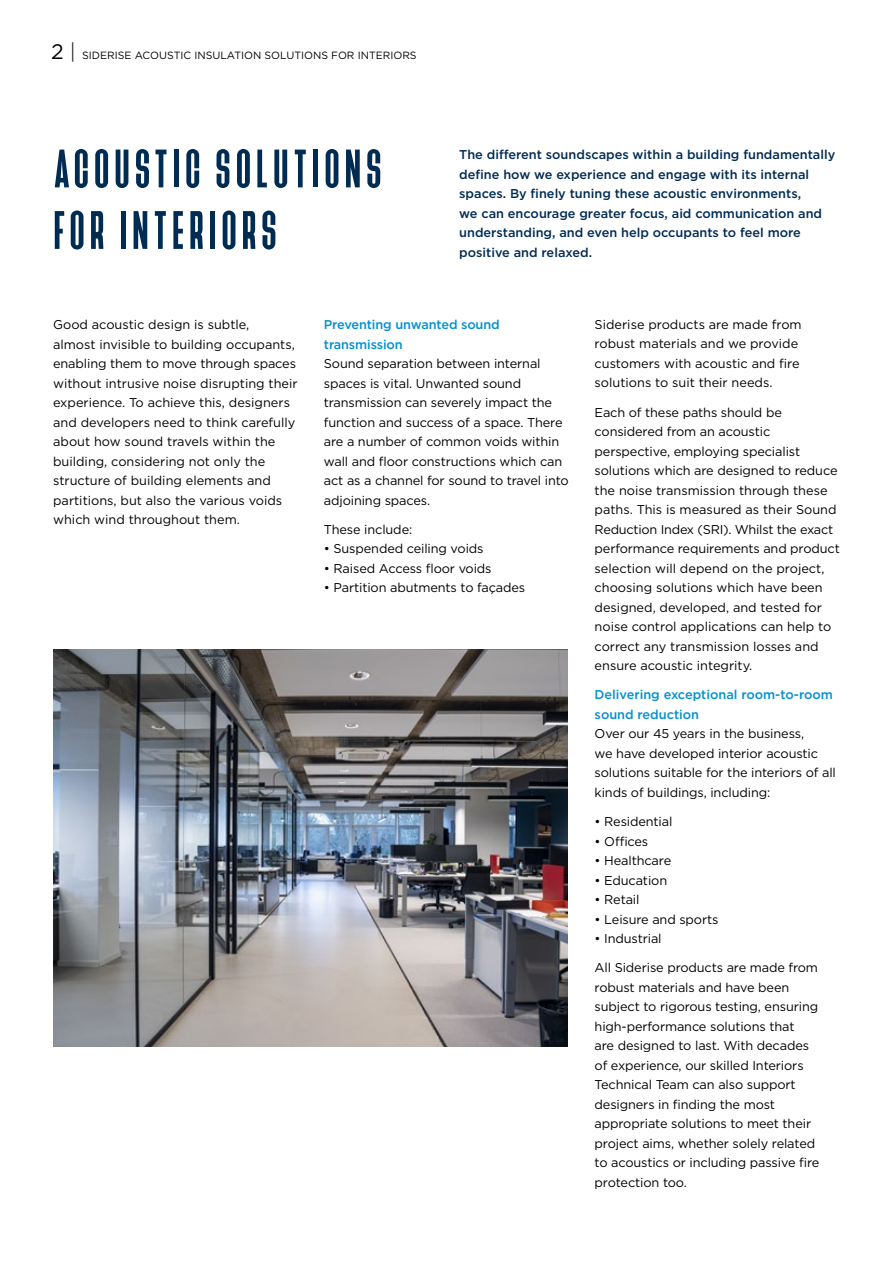
<style>
.page{position:relative;width:893px;height:1263px;background:#fff}
.page>*{position:absolute;margin:0;border:0;box-sizing:border-box;transform-origin:0 0}
.t1{font:54px/61.5px "Devant Horgen";letter-spacing:.08em;color:#002b53}
.t2{font:12.75px/19.5px "Gotham";letter-spacing:-.01em;color:#000}
.t3{font:500 12.75px/19.5px "Gotham";color:#002b53}
.t4{font:500 12.75px/19.5px "Gotham";letter-spacing:-.01em;color:#0090d0}
.t5{font:10.5px "Gotham";color:#000}
.s1{font-size:21px}
.s2{font-weight:300;font-size:21px}
</style>
<div class="page">
<img style="left:53px;top:649px;width:515px;height:397px">
<p class="t5" style="left:51px;top:48px;width:367px"><span class="s1">2</span> <span class="s2">|</span> SIDERISE ACOUSTIC INSULATION SOLUTIONS FOR INTERIORS</p>
<h1 class="t1" style="left:53px;top:137px;width:330px">ACOUSTIC SOLUTIONS<br>FOR INTERIORS</h1>
<p class="t3" style="left:459px;top:145px;width:378px">The different soundscapes within a building fundamentally define how we experience and engage with its internal spaces. By finely tuning these acoustic environments,<br>we can encourage greater focus, aid communication and understanding, and even help occupants to feel more positive and relaxed.</p>
<p class="t2" style="left:53px;top:315px;width:246px">Good acoustic design is subtle,<br>almost invisible to building occupants, enabling them to move through spaces without intrusive noise disrupting their experience. To achieve this, designers and developers need to think carefully about how sound travels within the building, considering not only the structure of building elements and partitions, but also the various voids which wind throughout them.</p>
<p class="t4" style="left:324px;top:315px;width:177px">Preventing unwanted sound transmission</p>
<p class="t2" style="left:324px;top:353px;width:246px">Sound separation between internal spaces is vital. Unwanted sound transmission can severely impact the function and success of a space. There are a number of common voids within wall and floor constructions which can act as a channel for sound to travel into adjoining spaces.</p>
<p class="t2" style="left:324px;top:519px;width:90px">These include:</p>
<p class="t2" style="left:324px;top:539px;width:161px">• Suspended ceiling voids</p>
<p class="t2" style="left:324px;top:558px;width:169px">• Raised Access floor voids</p>
<p class="t2" style="left:324px;top:578px;width:203px">• Partition abutments to façades</p>
<p class="t2" style="left:595px;top:314px;width:209px">Siderise products are made from robust materials and we provide customers with acoustic and fire solutions to suit their needs.</p>
<p class="t2" style="left:595px;top:402px;width:247px">Each of these paths should be considered from an acoustic perspective, employing specialist solutions which are designed to reduce the noise transmission through these paths. This is measured as their Sound Reduction Index (SRI). Whilst the exact performance requirements and product selection will depend on the project, choosing solutions which have been designed, developed, and tested for noise control applications can help to correct any transmission losses and ensure acoustic integrity.</p>
<p class="t4" style="left:595px;top:685px;width:240px">Delivering exceptional room-to-room sound reduction</p>
<p class="t2" style="left:595px;top:724px;width:243px">Over our 45 years in the business,<br>we have developed interior acoustic solutions suitable for the interiors of all kinds of buildings, including:</p>
<p class="t2" style="left:595px;top:812px;width:79px">• Residential</p>
<p class="t2" style="left:595px;top:831px;width:55px">• Offices</p>
<p class="t2" style="left:595px;top:851px;width:78px">• Healthcare</p>
<p class="t2" style="left:595px;top:870px;width:74px">• Education</p>
<p class="t2" style="left:595px;top:890px;width:46px">• Retail</p>
<p class="t2" style="left:595px;top:909px;width:125px">• Leisure and sports</p>
<p class="t2" style="left:595px;top:929px;width:69px">• Industrial</p>
<p class="t2" style="left:595px;top:958px;width:226px">All Siderise products are made from robust materials and have been subject to rigorous testing, ensuring high-performance solutions that<br>are designed to last. With decades of experience, our skilled Interiors Technical Team can also support designers in finding the most appropriate solutions to meet their project aims, whether solely related to acoustics or including passive fire protection too.</p>
</div>
